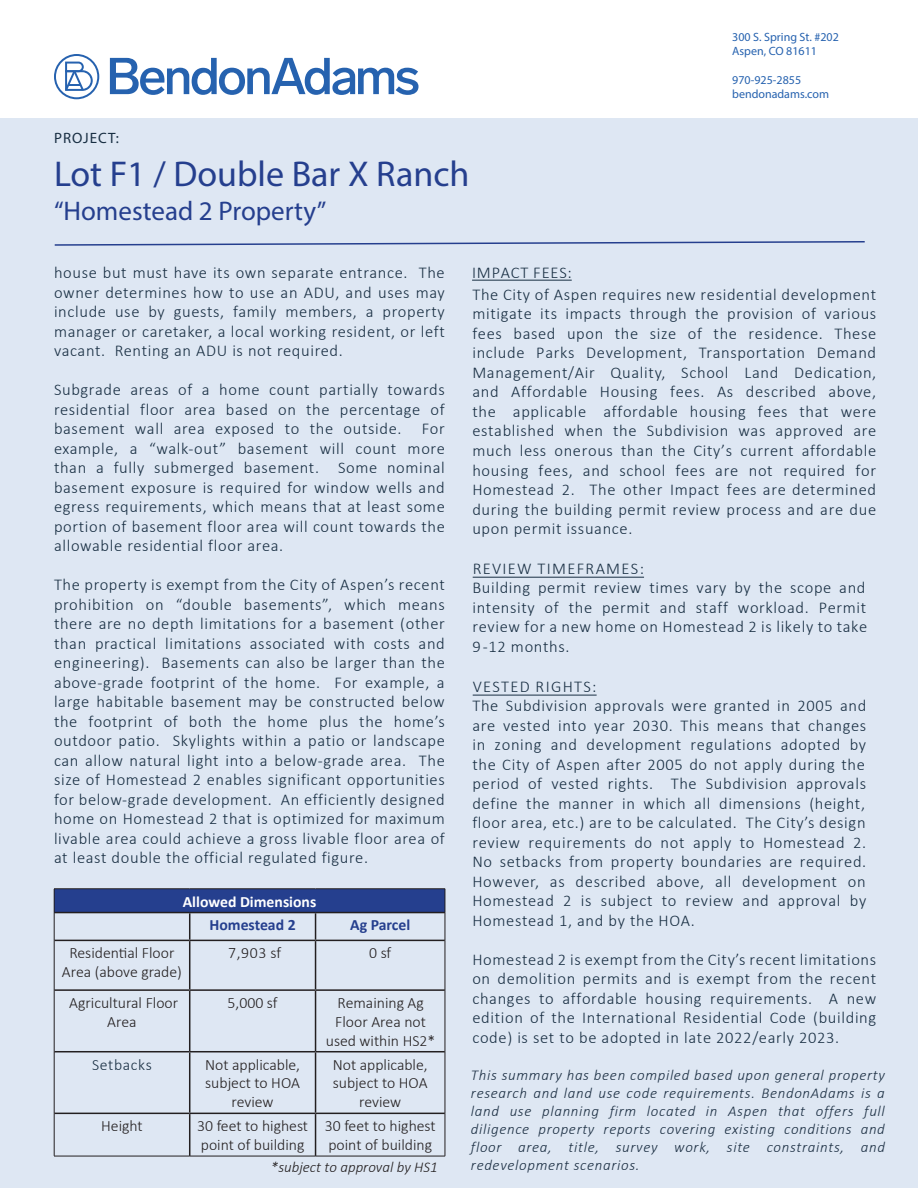
<style>
.page{position:relative;width:918px;height:1188px;background:#fff}
.page>*{position:absolute;margin:0;border:0;box-sizing:border-box;transform-origin:0 0}
.t1{font:36px "Myriad Pro";color:#253f8e}
.t2{font:27px "Myriad Pro";color:#253f8e}
.t3{font:300 16.5px/19.5px "Calibri";letter-spacing:.04em;color:#182e42;text-align:justify}
.t4{font:300 15.75px/18.9px "Calibri";color:#231f20;text-align:center}
.t5{font:700 15.75px "Calibri";color:#253f8e}
.t6{font:700 15.75px "Calibri";color:#fff}
.t7{font:300 15.75px "Calibri";letter-spacing:.04em;color:#182e42}
.t8{font:italic 300 15px/18px "Calibri";letter-spacing:.045em;color:#1b2e42;text-align:justify}
.t9{font:italic 300 15px "Calibri";color:#221e1f}
.t10{font:15px "Myriad Pro";letter-spacing:.06em;color:#182e42}
.t11{font:12px "Myriad Pro";color:#2662af}
</style>
<div class="page">
<div style="left:0;top:119px;width:918px;height:1069px;background:#dee7f3"></div>
<svg style="left:54px;top:54px;width:45px;height:45px"></svg>
<svg style="left:110px;top:58px;width:309px;height:37px"></svg>
<svg style="left:54px;top:241px;width:811px;height:5px"></svg>
<div style="left:54px;top:889px;width:391px;height:24px;background:#253f8e"></div>
<hr style="left:54px;top:888px;width:136px;height:1px;background:#231f20">
<hr style="left:190px;top:888px;width:126px;height:1px;background:#231f20">
<hr style="left:316px;top:888px;width:129px;height:1px;background:#231f20">
<svg style="left:54px;top:889px;width:1px;height:51px"></svg>
<svg style="left:445px;top:889px;width:1px;height:51px"></svg>
<hr style="left:54px;top:940px;width:1px;height:50px;background:#231f20">
<hr style="left:445px;top:940px;width:1px;height:50px;background:#231f20">
<hr style="left:54px;top:990px;width:1px;height:62px;background:#231f20">
<hr style="left:445px;top:990px;width:1px;height:62px;background:#231f20">
<hr style="left:54px;top:1052px;width:1px;height:61px;background:#231f20">
<hr style="left:445px;top:1052px;width:1px;height:61px;background:#231f20">
<hr style="left:54px;top:1113px;width:1px;height:43px;background:#231f20">
<hr style="left:445px;top:1113px;width:1px;height:43px;background:#231f20">
<hr style="left:54px;top:1156px;width:136px;height:1px;background:#231f20">
<hr style="left:190px;top:1156px;width:126px;height:1px;background:#231f20">
<hr style="left:316px;top:1156px;width:129px;height:1px;background:#231f20">
<hr style="left:54px;top:912px;width:136px;height:1px;background:#231f20">
<hr style="left:190px;top:912px;width:126px;height:1px;background:#231f20">
<svg style="left:189px;top:913px;width:1px;height:27px"></svg>
<hr style="left:316px;top:912px;width:129px;height:1px;background:#231f20">
<svg style="left:315px;top:913px;width:1px;height:27px"></svg>
<hr style="left:54px;top:940px;width:136px;height:1px;background:#231f20">
<hr style="left:190px;top:940px;width:126px;height:1px;background:#231f20">
<hr style="left:189px;top:941px;width:1px;height:48px;background:#231f20">
<hr style="left:316px;top:940px;width:129px;height:1px;background:#231f20">
<hr style="left:315px;top:941px;width:1px;height:48px;background:#231f20">
<hr style="left:54px;top:989px;width:136px;height:2px;background:#231f20">
<hr style="left:190px;top:989px;width:126px;height:2px;background:#231f20">
<hr style="left:189px;top:991px;width:1px;height:60px;background:#231f20">
<hr style="left:316px;top:989px;width:129px;height:2px;background:#231f20">
<hr style="left:315px;top:991px;width:1px;height:60px;background:#231f20">
<hr style="left:54px;top:1051px;width:136px;height:1px;background:#231f20">
<hr style="left:190px;top:1051px;width:126px;height:1px;background:#231f20">
<hr style="left:189px;top:1052px;width:1px;height:61px;background:#231f20">
<hr style="left:316px;top:1051px;width:129px;height:1px;background:#231f20">
<hr style="left:315px;top:1052px;width:1px;height:61px;background:#231f20">
<hr style="left:54px;top:1113px;width:136px;height:1px;background:#231f20">
<hr style="left:190px;top:1113px;width:126px;height:1px;background:#231f20">
<hr style="left:189px;top:1114px;width:1px;height:42px;background:#231f20">
<hr style="left:316px;top:1113px;width:129px;height:1px;background:#231f20">
<hr style="left:315px;top:1114px;width:1px;height:42px;background:#231f20">
<hr style="left:472px;top:280px;width:100px;height:1px;background:#182e42">
<hr style="left:473px;top:577px;width:171px;height:1px;background:#182e42">
<hr style="left:473px;top:695px;width:124px;height:1px;background:#182e42">
<p class="t10" style="left:54px;top:128px;width:66px">PROJECT:</p>
<p class="t1" style="left:54px;top:152px;width:417px">Lot F1 / Double Bar X Ranch</p>
<p class="t2" style="left:54px;top:195px;width:274px">“Homestead 2 Property”</p>
<p class="t11" style="left:732px;top:29px;width:108px">300 S. Spring St. #202</p>
<p class="t11" style="left:732px;top:44px;width:86px">Aspen, CO 81611</p>
<p class="t11" style="left:732px;top:73px;width:70px">970-925-2855</p>
<p class="t11" style="left:732px;top:87px;width:98px">bendonadams.com</p>
<p class="t3" style="left:54px;top:263px;width:392px">house but must have its own separate entrance. The owner determines how to use an ADU, and uses may include use by guests, family members, a property manager or caretaker, a local working resident, or left vacant. Renting an ADU is not required.</p>
<p class="t3" style="left:54px;top:380px;width:392px">Subgrade areas of a home count partially towards residential floor area based on the percentage of basement wall area exposed to the outside. For example, a “walk-out” basement will count more than a fully submerged basement. Some nominal basement exposure is required for window wells and egress requirements, which means that at least some portion of basement floor area will count towards the allowable residential floor area.</p>
<p class="t3" style="left:54px;top:575px;width:392px">The property is exempt from the City of Aspen’s recent prohibition on “double basements”, which means there are no depth limitations for a basement (other than practical limitations associated with costs and engineering). Basements can also be larger than the above-grade footprint of the home. For example, a large habitable basement may be constructed below the footprint of both the home plus the home’s outdoor patio. Skylights within a patio or landscape can allow natural light into a below-grade area. The size of Homestead 2 enables significant opportunities for below-grade development. An efficiently designed home on Homestead 2 that is optimized for maximum livable area could achieve a gross livable floor area of at least double the official regulated figure.</p>
<p class="t6" style="left:183px;top:890px;width:135px">Allowed Dimensions</p>
<p class="t5" style="left:210px;top:914px;width:88px">Homestead 2</p>
<p class="t5" style="left:350px;top:914px;width:62px">Ag Parcel</p>
<p class="t4" style="left:62px;top:943px;width:121px">Residential Floor<br>Area (above grade)</p>
<p class="t4" style="left:228px;top:943px;width:55px">7,903 sf</p>
<p class="t4" style="left:369px;top:943px;width:24px">0 sf</p>
<p class="t4" style="left:69px;top:993px;width:111px">Agricultural Floor<br>Area</p>
<p class="t4" style="left:228px;top:993px;width:51px">5,000 sf</p>
<p class="t4" style="left:326px;top:993px;width:111px">Remaining Ag<br>Floor Area not used within HS2*</p>
<p class="t7" style="left:92px;top:1055px;width:61px">Setbacks</p>
<p class="t4" style="left:205px;top:1055px;width:97px">Not applicable, subject to HOA review</p>
<p class="t4" style="left:333px;top:1055px;width:97px">Not applicable, subject to HOA review</p>
<p class="t4" style="left:101px;top:1116px;width:43px">Height</p>
<p class="t4" style="left:197px;top:1116px;width:112px;text-align:left">30 feet to highest point of building</p>
<p class="t4" style="left:325px;top:1116px;width:112px;text-align:left">30 feet to highest point of building</p>
<p class="t3" style="left:472px;top:263px;width:101px">IMPACT FEES:</p>
<p class="t3" style="left:472px;top:284px;width:405px">The City of Aspen requires new residential development mitigate its impacts through the provision of various fees based upon the size of the residence. These include Parks Development, Transportation Demand Management/Air Quality, School Land Dedication, and Affordable Housing fees. As described above, the applicable affordable housing fees that were established when the Subdivision was approved are much less onerous than the City’s current affordable housing fees, and school fees are not required for Homestead 2. The other Impact fees are determined during the building permit review process and are due upon permit issuance.</p>
<p class="t3" style="left:472px;top:558px;width:397px;text-align:left">REVIEW TIMEFRAMES:<br>Building permit review times vary by the scope and intensity of the permit and staff workload. Permit review for a new home on Homestead 2 is likely to take 9 -12 months.</p>
<p class="t3" style="left:472px;top:676px;width:396px;text-align:left">VESTED RIGHTS:<br>The Subdivision approvals were granted in 2005 and are vested into year 2030. This means that changes in zoning and development regulations adopted by the City of Aspen after 2005 do not apply during the period of vested rights. The Subdivision approvals define the manner in which all dimensions (height, floor area, etc.) are to be calculated. The City’s design review requirements do not apply to Homestead 2.<br>No setbacks from property boundaries are required.<br>However, as described above, all development on Homestead 2 is subject to review and approval by Homestead 1, and by the HOA.</p>
<p class="t3" style="left:472px;top:949px;width:405px">Homestead 2 is exempt from the City’s recent limitations on demolition permits and is exempt from the recent changes to affordable housing requirements. A new edition of the International Residential Code (building code) is set to be adopted in late 2022/early 2023.</p>
<p class="t8" style="left:471px;top:1066px;width:415px">This summary has been compiled based upon general property research and land use code requirements. BendonAdams is a land use planning firm located in Aspen that offers full diligence property reports covering existing conditions and floor area, title, survey work, site constraints, and</p>
<p class="t9" style="left:271px;top:1158px;width:168px">*subject to approval by HS1</p>
<p class="t8" style="left:471px;top:1156px;width:170px">redevelopment scenarios.</p>
</div>
